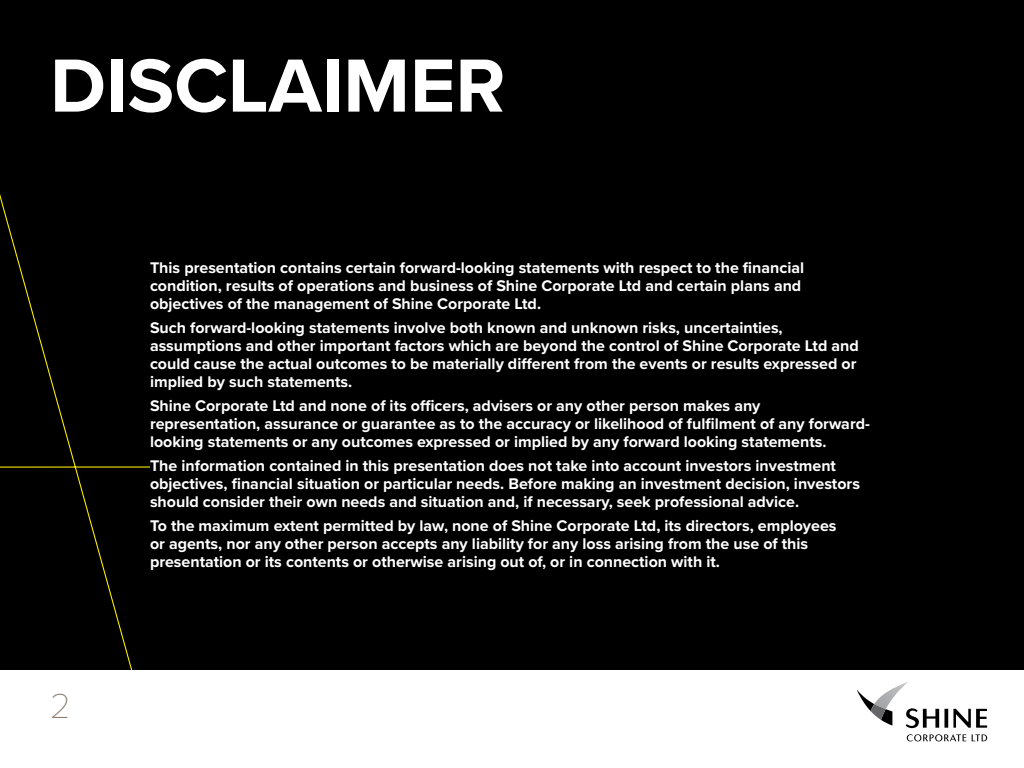
<style>
.page{position:relative;width:1024px;height:768px;background:#fff}
.page>*{position:absolute;margin:0;border:0;box-sizing:border-box;transform-origin:0 0}
.t1{font:700 78px "Proxima Nova";color:#fff}
.t2{font:100 36px "Proxima Nova T";color:#8b7e70}
.t3{font:700 16px/18px "Proxima Nova";color:#fff}
</style>
<div class="page">
<svg style="left:857px;top:682px;width:130px;height:46px"></svg>
<svg style="left:907px;top:734px;width:59px;height:7px"></svg>
<svg style="left:972px;top:734px;width:15px;height:7px"></svg>
<div style="left:0;top:0;width:1024px;height:670px;background:#000"></div>
<svg style="left:0;top:194px;width:150px;height:476px"></svg>
<h1 class="t1" style="left:50px;top:39px;width:457px">DISCLAIMER</h1>
<h2 class="t2" style="left:50px;top:685px;width:22px">2</h2>
<p class="t3" style="left:150px;top:259px;width:656px">This presentation contains certain forward-looking statements with respect to the financial condition, results of operations and business of Shine Corporate Ltd and certain plans and objectives of the management of Shine Corporate Ltd.</p>
<p class="t3" style="left:150px;top:319px;width:710px">Such forward-looking statements involve both known and unknown risks, uncertainties, assumptions and other important factors which are beyond the control of Shine Corporate Ltd and could cause the actual outcomes to be materially different from the events or results expressed or implied by such statements.</p>
<p class="t3" style="left:150px;top:397px;width:721px">Shine Corporate Ltd and none of its officers, advisers or any other person makes any representation, assurance or guarantee as to the accuracy or likelihood of fulfilment of any forward&shy;looking statements or any outcomes expressed or implied by any forward looking statements.</p>
<p class="t3" style="left:150px;top:457px;width:711px">The information contained in this presentation does not take into account investors investment objectives, financial situation or particular needs. Before making an investment decision, investors should consider their own needs and situation and, if necessary, seek professional advice.</p>
<p class="t3" style="left:150px;top:517px;width:688px">To the maximum extent permitted by law, none of Shine Corporate Ltd, its directors, employees or agents, nor any other person accepts any liability for any loss arising from the use of this presentation or its contents or otherwise arising out of, or in connection with it.</p>
</div>
